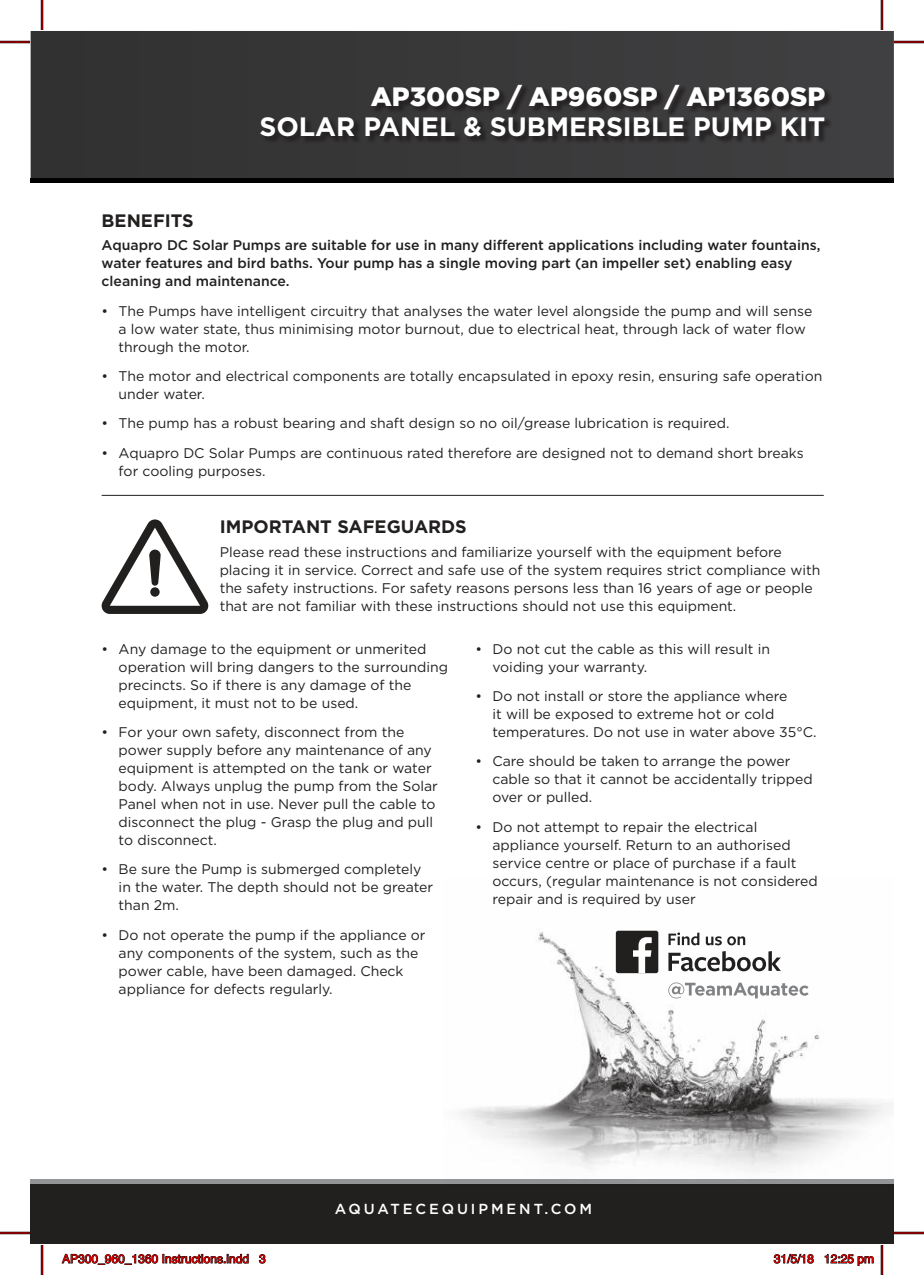
<style>
.page{position:relative;width:924px;height:1275px;background:#fff}
.page>*{position:absolute;margin:0;border:0;box-sizing:border-box;transform-origin:0 0}
.t1{font:700 26.6px "Gotham";color:#fff}
.t2{font:900 26.6px "Gotham HTF";color:#fff}
.t3{font:700 18px "Gotham";color:#221f1f}
.t4{font:500 14.6px "Gotham";letter-spacing:.2em;color:#fff}
.t5{font:14px/18px "Gotham";color:#221f1f}
.t6{font:500 14px/18px "Gotham";color:#221f1f}
.t7{font:12px "Helvetica";color:#f00}
</style>
<div class="page">
<div style="left:31px;top:1183px;width:861px;height:61px;background:#221f1f"></div>
<hr style="left:31px;top:1179px;width:861px;height:4px;background:#939597">
<img style="left:31px;top:31px;width:861px;height:147px">
<hr style="left:31px;top:178px;width:861px;height:4px;background:#010101">
<div style="left:260px;top:85px;width:571px;height:60px;background:#221f1f;opacity:.85"></div>
<img style="left:443px;top:932px;width:449px;height:252px">
<svg style="left:668px;top:982px;width:140px;height:16px"></svg>
<svg style="left:668px;top:932px;width:31px;height:13px"></svg>
<svg style="left:705px;top:936px;width:16px;height:9px"></svg>
<svg style="left:727px;top:936px;width:17px;height:9px"></svg>
<svg style="left:668px;top:951px;width:112px;height:20px"></svg>
<div style="left:615px;top:930px;width:43px;height:43px;background:#221f1f;border-radius:2px"></div>
<svg style="left:633px;top:937px;width:18px;height:36px"></svg>
<hr style="left:102px;top:495px;width:721px;height:1px;background:#221f1f">
<svg style="left:102px;top:519px;width:106px;height:95px"></svg>
<div style="left:150px;top:587px;width:9px;height:9px;background:#221f1f;border-radius:50%"></div>
<hr style="left:0;top:41px;width:30px;height:2px;background:#000">
<hr style="left:893px;top:41px;width:30px;height:2px;background:#000">
<hr style="left:0;top:1231px;width:30px;height:3px;background:#000">
<hr style="left:893px;top:1231px;width:30px;height:3px;background:#000">
<hr style="left:41px;top:0;width:2px;height:30px;background:#000">
<hr style="left:41px;top:1245px;width:2px;height:30px;background:#000">
<hr style="left:880px;top:0;width:2px;height:30px;background:#000">
<hr style="left:880px;top:1245px;width:2px;height:30px;background:#000">
<hr style="left:0;top:42px;width:30px;height:1px;background:#f00">
<hr style="left:893px;top:42px;width:30px;height:1px;background:#f00">
<hr style="left:0;top:1232px;width:30px;height:1px;background:#f00">
<hr style="left:893px;top:1232px;width:30px;height:1px;background:#f00">
<hr style="left:42px;top:0;width:1px;height:30px;background:#f00">
<hr style="left:42px;top:1245px;width:1px;height:30px;background:#f00">
<hr style="left:881px;top:0;width:1px;height:30px;background:#f00">
<hr style="left:881px;top:1245px;width:1px;height:30px;background:#f00">
<svg style="left:61px;top:1253px;width:188px;height:11px"></svg>
<svg style="left:258px;top:1254px;width:8px;height:10px"></svg>
<svg style="left:773px;top:1253px;width:40px;height:11px"></svg>
<svg style="left:824px;top:1254px;width:49px;height:12px"></svg>
<h1 class="t2" style="left:370px;top:85px;width:455px">AP300SP / AP960SP / AP1360SP</h1>
<h1 class="t1" style="left:259px;top:115px;width:567px">SOLAR PANEL &amp; SUBMERSIBLE PUMP KIT</h1>
<p class="t3" style="left:102px;top:212px;width:94px">BENEFITS</p>
<p class="t6" style="left:102px;top:237px;width:720px">Aquapro DC Solar Pumps are suitable for use in many different applications including water fountains, water features and bird baths. Your pump has a single moving part (an impeller set) enabling easy cleaning and maintenance.</p>
<p class="t5" style="left:119px;top:302px;width:694px;text-indent:-17px">• The Pumps have intelligent circuitry that analyses the water level alongside the pump and will sense a low water state, thus minimising motor burnout, due to electrical heat, through lack of water flow through the motor.</p>
<p class="t5" style="left:119px;top:368px;width:704px;text-indent:-17px">• The motor and electrical components are totally encapsulated in epoxy resin, ensuring safe operation under water.</p>
<p class="t5" style="left:102px;top:415px;width:629px">• The pump has a robust bearing and shaft design so no oil/grease lubrication is required.</p>
<p class="t5" style="left:119px;top:444px;width:686px;text-indent:-17px">• Aquapro DC Solar Pumps are continuous rated therefore are designed not to demand short breaks for cooling purposes.</p>
<p class="t3" style="left:219px;top:519px;width:248px">IMPORTANT SAFEGUARDS</p>
<p class="t5" style="left:219px;top:544px;width:602px">Please read these instructions and familiarize yourself with the equipment before placing it in service. Correct and safe use of the system requires strict compliance with the safety instructions. For safety reasons persons less than 16 years of age or people that are not familiar with these instructions should not use this equipment.</p>
<p class="t5" style="left:119px;top:640px;width:330px;text-indent:-17px">• Any damage to the equipment or unmerited operation will bring dangers to the surrounding precincts. So if there is any damage of the equipment, it must not to be used.</p>
<p class="t5" style="left:119px;top:723px;width:320px;text-indent:-17px">• For your own safety, disconnect from the power supply before any maintenance of any equipment is attempted on the tank or water body. Always unplug the pump from the Solar Panel when not in use. Never pull the cable to disconnect the plug - Grasp the plug and pull to disconnect.</p>
<p class="t5" style="left:119px;top:861px;width:316px;text-indent:-17px">• Be sure the Pump is submerged completely in the water. The depth should not be greater than 2m.</p>
<p class="t5" style="left:119px;top:926px;width:308px;text-indent:-17px">• Do not operate the pump if the appliance or any components of the system, such as the power cable, have been damaged. Check appliance for defects regularly.</p>
<p class="t5" style="left:492px;top:640px;width:279px;text-indent:-17px">• Do not cut the cable as this will result in voiding your warranty.</p>
<p class="t5" style="left:492px;top:688px;width:325px;text-indent:-17px">• Do not install or store the appliance where<br>it will be exposed to extreme hot or cold temperatures. Do not use in water above 35°C.</p>
<p class="t5" style="left:492px;top:753px;width:322px;text-indent:-17px">• Care should be taken to arrange the power cable so that it cannot be accidentally tripped over or pulled.</p>
<p class="t5" style="left:492px;top:818px;width:327px;text-indent:-17px">• Do not attempt to repair the electrical appliance yourself. Return to an authorised service centre or place of purchase if a fault occurs, (regular maintenance is not considered repair and is required by user</p>
<p class="t4" style="left:334px;top:1202px;width:259px">AQUATECEQUIPMENT.COM</p>
<p class="t7" style="left:62px;top:1254px;width:205px">AP300_960_1360 Instructions.indd 3</p>
<p class="t7" style="left:773px;top:1254px;width:102px">31/5/18 12:25 pm</p>
</div>
